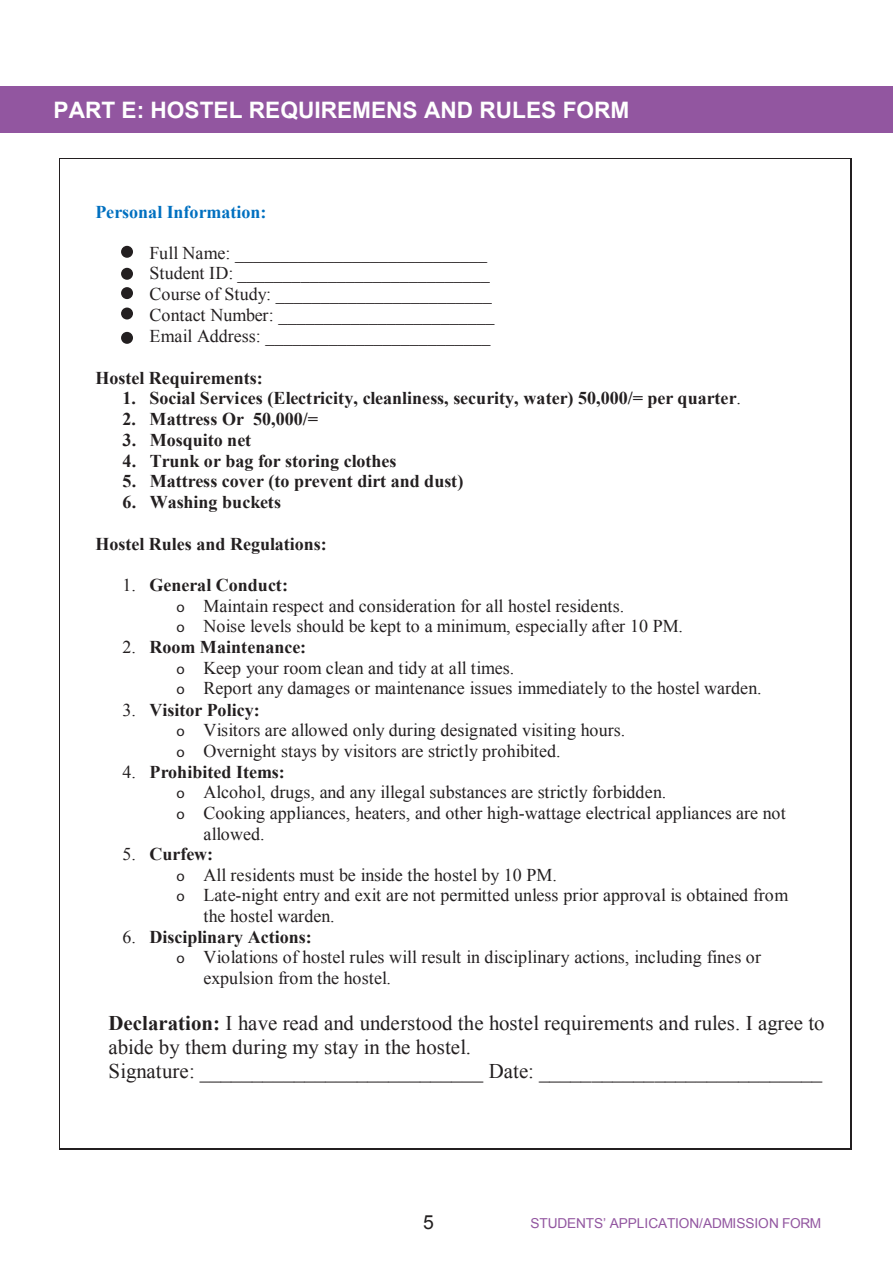
<style>
.page{position:relative;width:893px;height:1263px;background:#fff}
.page>*{position:absolute;margin:0;border:0;box-sizing:border-box;transform-origin:0 0}
.t1{font:700 22.65px "Arial";color:#fff}
.t2{font:20.85px/24.2px "Times New Roman";color:#231f20}
.t3{font:19.5px "Arial";color:#221f1f}
.t4{font:18px/20.5px "Times New Roman";color:#231f20}
.t5{font:700 18px "Times New Roman";color:#231f20}
.t6{font:700 18px "Times New Roman";color:#0070c0}
.t7{font:13.65px "Arial";letter-spacing:-.01em;color:#9256a0}
.s1{font-weight:400}
.s2{font-weight:700}
.s3{font-family:"Courier New";font-size:15.15px}
</style>
<div class="page">
<hr style="left:59px;top:158px;width:791px;height:1px;background:#231f20">
<hr style="left:59px;top:159px;width:1px;height:989px;background:#231f20">
<hr style="left:851px;top:159px;width:1px;height:989px;background:#231f20">
<hr style="left:850px;top:159px;width:1px;height:989px;background:#231f20">
<hr style="left:59px;top:1149px;width:791px;height:1px;background:#231f20">
<hr style="left:59px;top:1148px;width:791px;height:1px;background:#231f20">
<div style="left:121px;top:246px;width:12px;height:12px;background:#231f20;border-radius:50%"></div>
<div style="left:121px;top:268px;width:12px;height:12px;background:#231f20;border-radius:50%"></div>
<div style="left:121px;top:287px;width:12px;height:12px;background:#231f20;border-radius:50%"></div>
<div style="left:121px;top:308px;width:12px;height:11px;background:#231f20;border-radius:50%"></div>
<div style="left:121px;top:332px;width:12px;height:12px;background:#231f20;border-radius:50%"></div>
<div style="left:0;top:86px;width:893px;height:47px;background:#9256a0"></div>
<p class="t1" style="left:54px;top:95px;width:577px">PART E: HOSTEL REQUIREMENS AND RULES FORM</p>
<p class="t6" style="left:95px;top:199px;width:173px">Personal Information:</p>
<p class="t4" style="left:150px;top:242px;width:346px">Full Name: ____________________________ Student ID: ____________________________ Course of Study: ________________________ Contact Number: ________________________ Email Address: _________________________</p>
<p class="t5" style="left:96px;top:365px;width:169px">Hostel Requirements:</p>
<p class="t5" style="left:123px;top:386px;width:620px">1. Social Services (Electricity, cleanliness, security, water) 50,000/= per quarter<span class="s1">.</span></p>
<p class="t5" style="left:123px;top:407px;width:197px">2. Mattress Or 50,000/=</p>
<p class="t5" style="left:123px;top:427px;width:130px">3. Mosquito net</p>
<p class="t5" style="left:123px;top:448px;width:275px">4. Trunk or bag for storing clothes</p>
<p class="t5" style="left:123px;top:469px;width:342px">5. Mattress cover (to prevent dirt and dust)</p>
<p class="t5" style="left:123px;top:490px;width:160px">6. Washing buckets</p>
<p class="t5" style="left:96px;top:531px;width:233px">Hostel Rules and Regulations:</p>
<p class="t4" style="left:177px;top:575px;width:508px;text-indent:-54px">1. <span class="s2">General Conduct:<br></span><span class="s3">o</span> Maintain respect and consideration for all hostel residents.<br><span class="s3">o</span> Noise levels should be kept to a minimum, especially after 10 PM.</p>
<p class="t4" style="left:177px;top:637px;width:586px;text-indent:-54px">2. <span class="s2">Room Maintenance:<br></span><span class="s3">o</span> Keep your room clean and tidy at all times.<br><span class="s3">o</span> Report any damages or maintenance issues immediately to the hostel warden.</p>
<p class="t4" style="left:177px;top:699px;width:450px;text-indent:-54px">3. <span class="s2">Visitor Policy:<br></span><span class="s3">o</span> Visitors are allowed only during designated visiting hours. <span class="s3">o</span> Overnight stays by visitors are strictly prohibited.</p>
<p class="t5" style="left:123px;top:759px;width:164px"><span class="s1">4.</span> Prohibited Items:</p>
<p class="t4" style="left:177px;top:781px;width:491px"><span class="s3">o</span> Alcohol, drugs, and any illegal substances are strictly forbidden.</p>
<p class="t4" style="left:177px;top:802px;width:611px"><span class="s3">o</span> Cooking appliances, heaters, and other high-wattage electrical appliances are not</p>
<p class="t4" style="left:204px;top:823px;width:63px">allowed.</p>
<p class="t5" style="left:123px;top:842px;width:92px"><span class="s1">5.</span> Curfew:</p>
<p class="t4" style="left:177px;top:864px;width:382px"><span class="s3">o</span> All residents must be inside the hostel by 10 PM.</p>
<p class="t4" style="left:177px;top:885px;width:613px"><span class="s3">o</span> Late-night entry and exit are not permitted unless prior approval is obtained from</p>
<p class="t4" style="left:204px;top:906px;width:133px">the hostel warden.</p>
<p class="t5" style="left:123px;top:925px;width:191px"><span class="s1">6.</span> Disciplinary Actions:</p>
<p class="t4" style="left:177px;top:947px;width:586px"><span class="s3">o</span> Violations of hostel rules will result in disciplinary actions, including fines or</p>
<p class="t4" style="left:204px;top:968px;width:189px">expulsion from the hostel.</p>
<p class="t2" style="left:108px;top:1010px;width:718px"><span class="s2">Declaration:</span> I have read and understood the hostel requirements and rules. I agree to abide by them during my stay in the hostel.<br>Signature: ___________________________ Date: ___________________________</p>
<p class="t3" style="left:423px;top:1209px;width:12px">5</p>
<p class="t7" style="left:531px;top:1214px;width:292px">STUDENTS’ APPLICATION/ADMISSION FORM</p>
</div>
